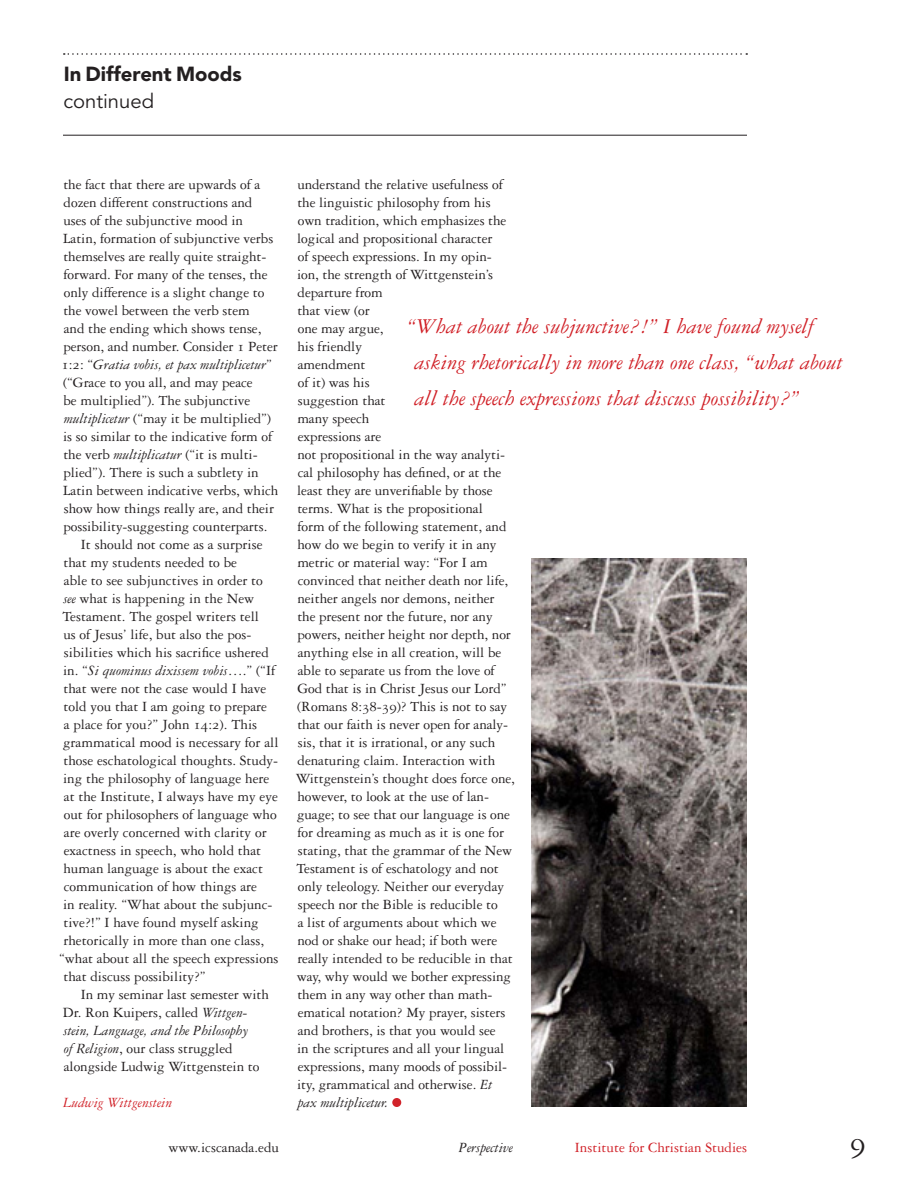
<style>
.page{position:relative;width:918px;height:1188px;background:#fff}
.page>*{position:absolute;margin:0;border:0;box-sizing:border-box;transform-origin:0 0}
.t1{font:31.5px "Garamond 3 LT Std";color:#231f20}
.pull_quote{font:italic 22.5px/36px "Garamond 3 LT Std";color:#d01e25}
.H1_samll_two_lines{font:900 20.25px/27px "Avenir LT Std";color:#231f20}
.text{font:15px/18px "Garamond 3 LT Std";letter-spacing:-.005em;color:#231f20}
.text-2{font:italic 15px "Garamond 3 LT Std";color:#231f20}
.t2{font:15px "Garamond 3 LT Std";color:#d01e25}
._1st_par{font:italic 15px "Garamond 3 LT Std";color:#d01e25}
.s1{font-weight:400}
.s2{font-style:italic}
.s3{font-style:normal}
</style>
<div class="page">
<div style="left:392px;top:1098px;width:9px;height:9px;background:#d1232a;border-radius:50%"></div>
<svg style="left:64px;top:53px;width:683px;height:2px"></svg>
<hr style="left:63px;top:135px;width:684px;height:1px;background:#231f20">
<img style="left:531px;top:558px;width:216px;height:549px">
<p class="H1_samll_two_lines" style="left:63px;top:60px;width:180px">In Different Moods <span class="s1">continued</span></p>
<p class="text" style="left:62px;top:176px;width:218px">the fact that there are upwards of a dozen different constructions and<br>uses of the subjunctive mood in Latin, formation of subjunctive verbs themselves are really quite straight&shy;forward. For many of the tenses, the only difference is a slight change to the vowel between the verb stem<br>and the ending which shows tense, person, and number. Consider 1 Peter 1:2: “<span class="s2">Gratia vobis, et pax multiplicetur</span>” (“Grace to you all, and may peace<br>be multiplied”). The subjunctive <span class="s2">multiplicetur</span> (“may it be multiplied”) is so similar to the indicative form of the verb <span class="s2">multiplicatur</span> (“it is multi&shy;plied”). There is such a subtlety in Latin between indicative verbs, which show how things really are, and their possibility-suggesting counterparts.</p>
<p class="text" style="left:81px;top:536px;width:183px">It should not come as a surprise</p>
<p class="text" style="left:63px;top:554px;width:175px">that my students needed to be</p>
<p class="text" style="left:64px;top:572px;width:201px">able to see subjunctives in order to</p>
<p class="text" style="left:63px;top:590px;width:192px"><span class="s2">see</span> what is happening in the New</p>
<p class="text" style="left:63px;top:608px;width:198px">Testament. The gospel writers tell</p>
<p class="text" style="left:63px;top:626px;width:190px">us of Jesus’ life, but also the pos-</p>
<p class="text" style="left:64px;top:644px;width:207px">sibilities which his sacrifice ushered</p>
<p class="text-2" style="left:63px;top:663px;width:215px"><span class="s3">in. “</span>Si quominus dixissem vobis<span class="s3">….” (“If</span></p>
<p class="text" style="left:63px;top:680px;width:204px">that were not the case would I have</p>
<p class="text" style="left:63px;top:698px;width:205px">told you that I am going to prepare</p>
<p class="text" style="left:64px;top:716px;width:195px">a place for you?” John 14:2). This</p>
<p class="text" style="left:63px;top:734px;width:217px">grammatical mood is necessary for all</p>
<p class="text" style="left:63px;top:752px;width:216px">those eschatological thoughts. Study-</p>
<p class="text" style="left:63px;top:770px;width:208px">ing the philosophy of language here</p>
<p class="text" style="left:64px;top:788px;width:216px">at the Institute, I always have my eye</p>
<p class="text" style="left:64px;top:806px;width:214px">out for philosophers of language who</p>
<p class="text" style="left:64px;top:824px;width:204px">are overly concerned with clarity or</p>
<p class="text" style="left:64px;top:842px;width:199px">exactness in speech, who hold that</p>
<p class="text" style="left:63px;top:860px;width:201px">human language is about the exact</p>
<p class="text" style="left:64px;top:878px;width:195px">communication of how things are</p>
<p class="text" style="left:63px;top:896px;width:211px">in reality. “What about the subjunc-</p>
<p class="text" style="left:63px;top:914px;width:197px">tive?!” I have found myself asking</p>
<p class="text" style="left:63px;top:932px;width:202px">rhetorically in more than one class,</p>
<p class="text" style="left:59px;top:950px;width:221px">“what about all the speech expressions</p>
<p class="text" style="left:63px;top:968px;width:144px">that discuss possibility?”</p>
<p class="text" style="left:63px;top:986px;width:208px;text-indent:18px">In my seminar last semester with Dr. Ron Kuipers, called <span class="s2">Wittgen&shy;stein, Language, and the Philosophy<br>of Religion</span>, our class struggled alongside Ludwig Wittgenstein to</p>
<p class="_1st_par" style="left:63px;top:1095px;width:111px">Ludwig Wittgenstein</p>
<p class="text" style="left:296px;top:176px;width:221px">understand the relative usefulness of the linguistic philosophy from his own tradition, which emphasizes the logical and propositional character<br>of speech expressions. In my opin&shy;ion, the strength of Wittgenstein’s departure from<br>that view (or<br>one may argue,<br>his friendly<br>amendment<br>of it) was his<br>suggestion that<br>many speech<br>expressions are<br>not propositional in the way analyti&shy;cal philosophy has defined, or at the least they are unverifiable by those terms. What is the propositional<br>form of the following statement, and how do we begin to verify it in any metric or material way: “For I am convinced that neither death nor life, neither angels nor demons, neither<br>the present nor the future, nor any powers, neither height nor depth, nor anything else in all creation, will be able to separate us from the love of<br>God that is in Christ Jesus our Lord” (Romans 8:38-39)? This is not to say that our faith is never open for analy&shy;sis, that it is irrational, or any such denaturing claim. Interaction with<br>Wittgenstein’s thought does force one, however, to look at the use of lan&shy;guage; to see that our language is one for dreaming as much as it is one for stating, that the grammar of the New<br>Testament is of eschatology and not only teleology. Neither our everyday speech nor the Bible is reducible to<br>a list of arguments about which we nod or shake our head; if both were really intended to be reducible in that way, why would we bother expressing them in any way other than math&shy;ematical notation? My prayer, sisters and brothers, is that you would see<br>in the scriptures and all your lingual expressions, many moods of possibil&shy;ity, grammatical and otherwise. <span class="s2">Et<br>pax multiplicetur.</span></p>
<p class="pull_quote" style="left:415px;top:308px;width:430px;text-indent:-7px">“What about the subjunctive?!” I have found myself asking rhetorically in more than one class, “what about all the speech expressions that discuss possibility?”</p>
<p class="text" style="left:168px;top:1139px;width:112px">www.icscanada.edu</p>
<p class="text-2" style="left:459px;top:1140px;width:56px">Perspective</p>
<p class="t2" style="left:575px;top:1139px;width:174px">Institute for Christian Studies</p>
<h1 class="t1" style="left:850px;top:1125px;width:17px">9</h1>
</div>
